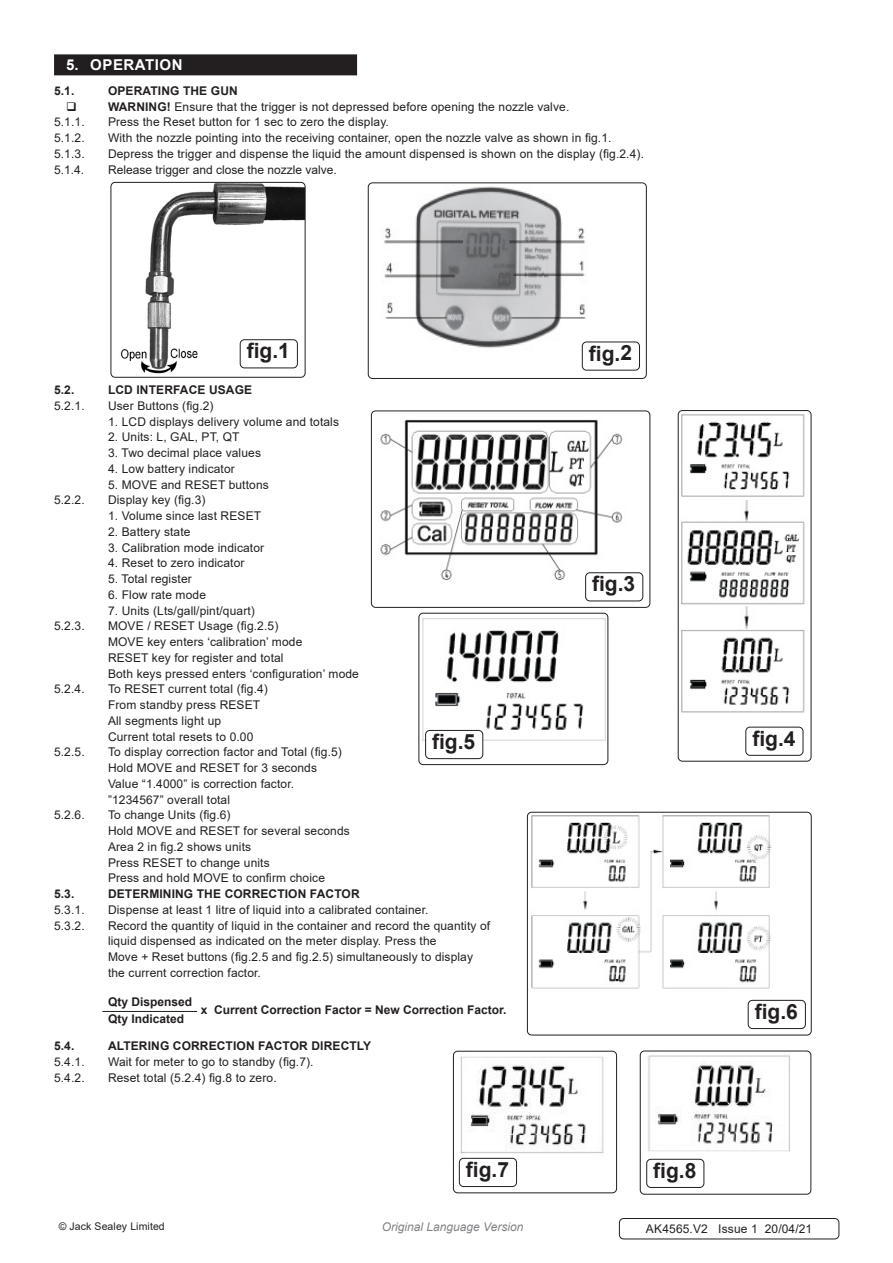
<style>
.page{position:relative;width:893px;height:1263px;background:#fff}
.page>*{position:absolute;margin:0;border:0;box-sizing:border-box;transform-origin:0 0}
.t1{font:700 21px "Arial";color:#231f20}
.t2{font:700 15px "Arial";letter-spacing:.035em;color:#fff}
.Body{font:12px "Arial";letter-spacing:.01em;color:#231f20}
.t3{font:700 12px "Arial";letter-spacing:.01em;color:#231f20}
.t4{font:italic 12px "Arial";color:#808285}
.Body__Footer{font:12px "Arial";letter-spacing:.01em;color:#231f20}
.Body__Justified__7pt{font:10.5px "Arial";letter-spacing:.01em;color:#231f20}
.s1{font-weight:700}
</style>
<div class="page">
<div style="left:54px;top:54px;width:303px;height:21px;background:#231f20"></div>
<img style="left:422px;top:618px;width:184px;height:126px">
<div style="left:418px;top:613px;width:190px;height:152px;border:1px solid #231f20;border-radius:4px"></div>
<img style="left:453px;top:1051px;width:164px;height:109px">
<div style="left:453px;top:1051px;width:164px;height:142px;border:1px solid #231f20;border-radius:4px"></div>
<img style="left:640px;top:1051px;width:150px;height:101px">
<div style="left:640px;top:1051px;width:171px;height:143px;border:1px solid #231f20;border-radius:4px"></div>
<img style="left:111px;top:182px;width:194px;height:195px">
<div style="left:111px;top:182px;width:194px;height:196px;border:1px solid #231f20;border-radius:4px"></div>
<div style="left:240px;top:340px;width:57px;height:28px;background:#fff;border-radius:4px"></div>
<div style="left:240px;top:339px;width:58px;height:29px;border:1px solid #231f20;border-radius:4px"></div>
<img style="left:384px;top:186px;width:215px;height:171px">
<div style="left:368px;top:182px;width:279px;height:197px;border:1px solid #231f20;border-radius:4px"></div>
<div style="left:582px;top:342px;width:57px;height:28px;background:#fff;border-radius:4px"></div>
<div style="left:582px;top:342px;width:58px;height:28px;border:1px solid #231f20;border-radius:4px"></div>
<img style="left:371px;top:411px;width:252px;height:170px">
<div style="left:371px;top:411px;width:279px;height:197px;border:1px solid #231f20;border-radius:4px"></div>
<div style="left:586px;top:573px;width:57px;height:28px;background:#fff;border-radius:4px"></div>
<div style="left:585px;top:572px;width:58px;height:29px;border:1px solid #231f20;border-radius:4px"></div>
<img style="left:678px;top:411px;width:133px;height:302px">
<div style="left:678px;top:410px;width:133px;height:351px;border:1px solid #231f20;border-radius:4px"></div>
<div style="left:745px;top:727px;width:58px;height:29px;border:1px solid #231f20;border-radius:4px"></div>
<div style="left:426px;top:730px;width:57px;height:29px;background:#fff;border-radius:4px"></div>
<div style="left:425px;top:730px;width:58px;height:29px;border:1px solid #231f20;border-radius:4px"></div>
<img style="left:527px;top:812px;width:245px;height:177px">
<div style="left:527px;top:812px;width:285px;height:223px;border:1px solid #231f20;border-radius:4px"></div>
<div style="left:748px;top:1000px;width:58px;height:29px;border:1px solid #231f20;border-radius:4px"></div>
<div style="left:459px;top:1158px;width:58px;height:29px;border:1px solid #231f20;border-radius:4px"></div>
<div style="left:646px;top:1159px;width:58px;height:29px;border:1px solid #231f20;border-radius:4px"></div>
<hr style="left:102px;top:1011px;width:95px;height:1px;background:#231f20">
<div style="left:619px;top:1218px;width:220px;height:21px;border:1px solid #231f20;border-radius:4px"></div>
<p class="t2" style="left:66px;top:54px;width:118px">5. OPERATION</p>
<p class="t3" style="left:54px;top:82px;width:22px">5.1.</p>
<p class="t3" style="left:108px;top:82px;width:131px">OPERATING THE GUN</p>
<p class="Body" style="left:108px;top:98px;width:463px"><span class="s1">WARNING!</span> Ensure that the trigger is not depressed before opening the nozzle valve.</p>
<p class="Body" style="left:54px;top:114px;width:32px">5.1.1.</p>
<p class="Body" style="left:108px;top:114px;width:282px">Press the Reset button for 1 sec to zero the display.</p>
<p class="Body" style="left:54px;top:130px;width:32px">5.1.2.</p>
<p class="Body" style="left:108px;top:130px;width:505px">With the nozzle pointing into the receiving container, open the nozzle valve as shown in fig.1.</p>
<p class="Body" style="left:54px;top:145px;width:32px">5.1.3.</p>
<p class="Body" style="left:108px;top:145px;width:537px">Depress the trigger and dispense the liquid the amount dispensed is shown on the display (fig.2.4).</p>
<p class="Body" style="left:54px;top:161px;width:32px">5.1.4.</p>
<p class="Body" style="left:108px;top:161px;width:230px">Release trigger and close the nozzle valve.</p>
<p class="t1" style="left:247px;top:336px;width:45px">fig.1</p>
<p class="t1" style="left:589px;top:338px;width:45px">fig.2</p>
<p class="t3" style="left:54px;top:381px;width:22px">5.2.</p>
<p class="t3" style="left:108px;top:381px;width:146px">LCD INTERFACE USAGE</p>
<p class="Body" style="left:54px;top:397px;width:32px">5.2.1.</p>
<p class="Body" style="left:108px;top:397px;width:107px">User Buttons (fig.2)</p>
<p class="Body" style="left:108px;top:413px;width:233px">1. LCD displays delivery volume and totals</p>
<p class="Body" style="left:108px;top:429px;width:133px">2. Units: L, GAL, PT, QT</p>
<p class="Body" style="left:108px;top:445px;width:154px">3. Two decimal place values</p>
<p class="Body" style="left:108px;top:460px;width:128px">4. Low battery indicator</p>
<p class="Body" style="left:108px;top:476px;width:162px">5. MOVE and RESET buttons</p>
<p class="Body" style="left:54px;top:492px;width:32px">5.2.2.</p>
<p class="Body" style="left:108px;top:492px;width:99px">Display key (fig.3)</p>
<p class="Body" style="left:108px;top:508px;width:155px">1. Volume since last RESET</p>
<p class="Body" style="left:108px;top:523px;width:84px">2. Battery state</p>
<p class="Body" style="left:108px;top:539px;width:158px">3. Calibration mode indicator</p>
<p class="Body" style="left:108px;top:555px;width:138px">4. Reset to zero indicator</p>
<p class="Body" style="left:108px;top:571px;width:85px">5. Total register</p>
<p class="Body" style="left:108px;top:586px;width:99px">6. Flow rate mode</p>
<p class="Body" style="left:108px;top:602px;width:148px">7. Units (Lts/gall/pint/quart)</p>
<p class="Body" style="left:54px;top:618px;width:32px">5.2.3.</p>
<p class="Body" style="left:108px;top:618px;width:172px">MOVE / RESET Usage (fig.2.5)</p>
<p class="Body" style="left:108px;top:634px;width:196px">MOVE key enters ‘calibration’ mode</p>
<p class="Body" style="left:108px;top:649px;width:177px">RESET key for register and total</p>
<p class="Body" style="left:108px;top:665px;width:252px">Both keys pressed enters ‘configuration’ mode</p>
<p class="Body" style="left:54px;top:681px;width:32px">5.2.4.</p>
<p class="Body" style="left:108px;top:681px;width:161px">To RESET current total (fig.4)</p>
<p class="Body" style="left:108px;top:697px;width:154px">From standby press RESET</p>
<p class="Body" style="left:108px;top:712px;width:115px">All segments light up</p>
<p class="Body" style="left:108px;top:728px;width:147px">Current total resets to 0.00</p>
<p class="Body" style="left:54px;top:744px;width:32px">5.2.5.</p>
<p class="Body" style="left:108px;top:744px;width:235px">To display correction factor and Total (fig.5)</p>
<p class="Body" style="left:108px;top:760px;width:211px">Hold MOVE and RESET for 3 seconds</p>
<p class="Body" style="left:108px;top:775px;width:188px">Value “1.4000” is correction factor.</p>
<p class="Body" style="left:108px;top:791px;width:124px">”1234567” overall total</p>
<p class="Body" style="left:54px;top:807px;width:32px">5.2.6.</p>
<p class="Body" style="left:108px;top:807px;width:124px">To change Units (fig.6)</p>
<p class="Body" style="left:108px;top:823px;width:243px">Hold MOVE and RESET for several seconds</p>
<p class="Body" style="left:108px;top:838px;width:145px">Area 2 in fig.2 shows units</p>
<p class="Body" style="left:108px;top:854px;width:163px">Press RESET to change units</p>
<p class="Body" style="left:108px;top:870px;width:218px">Press and hold MOVE to confirm choice</p>
<p class="t3" style="left:54px;top:885px;width:22px">5.3.</p>
<p class="t3" style="left:108px;top:885px;width:253px">DETERMINING THE CORRECTION FACTOR</p>
<p class="Body" style="left:54px;top:901px;width:32px">5.3.1.</p>
<p class="Body" style="left:108px;top:901px;width:322px">Dispense at least 1 litre of liquid into a calibrated container.</p>
<p class="Body" style="left:54px;top:917px;width:32px">5.3.2.</p>
<p class="Body" style="left:108px;top:917px;width:384px">Record the quantity of liquid in the container and record the quantity of</p>
<p class="Body" style="left:108px;top:933px;width:330px">liquid dispensed as indicated on the meter display. Press the</p>
<p class="Body" style="left:108px;top:949px;width:366px">Move + Reset buttons (fig.2.5 and fig.2.5) simultaneously to display</p>
<p class="Body" style="left:108px;top:964px;width:154px">the current correction factor.</p>
<p class="t3" style="left:108px;top:993px;width:86px">Qty Dispensed</p>
<p class="t3" style="left:108px;top:1010px;width:78px">Qty Indicated</p>
<p class="t1" style="left:592px;top:569px;width:45px">fig.3</p>
<p class="t1" style="left:432px;top:727px;width:45px">fig.5</p>
<p class="t1" style="left:752px;top:724px;width:45px">fig.4</p>
<p class="t1" style="left:755px;top:997px;width:45px">fig.6</p>
<p class="t3" style="left:201px;top:1001px;width:307px">x Current Correction Factor = New Correction Factor.</p>
<p class="t3" style="left:54px;top:1038px;width:22px">5.4.</p>
<p class="t3" style="left:108px;top:1038px;width:265px">ALTERING CORRECTION FACTOR DIRECTLY</p>
<p class="Body" style="left:54px;top:1053px;width:32px">5.4.1.</p>
<p class="Body" style="left:108px;top:1053px;width:207px">Wait for meter to go to standby (fig.7).</p>
<p class="Body" style="left:54px;top:1069px;width:32px">5.4.2.</p>
<p class="Body" style="left:108px;top:1069px;width:170px">Reset total (5.2.4) fig.8 to zero.</p>
<p class="t1" style="left:466px;top:1155px;width:45px">fig.7</p>
<p class="t1" style="left:653px;top:1156px;width:45px">fig.8</p>
<p class="Body__Justified__7pt" style="left:59px;top:1219px;width:108px">© Jack Sealey Limited</p>
<p class="t4" style="left:382px;top:1219px;width:143px">Original Language Version</p>
<p class="Body__Footer" style="left:646px;top:1221px;width:168px">AK4565.V2 Issue 1 20/04/21</p>
</div>
